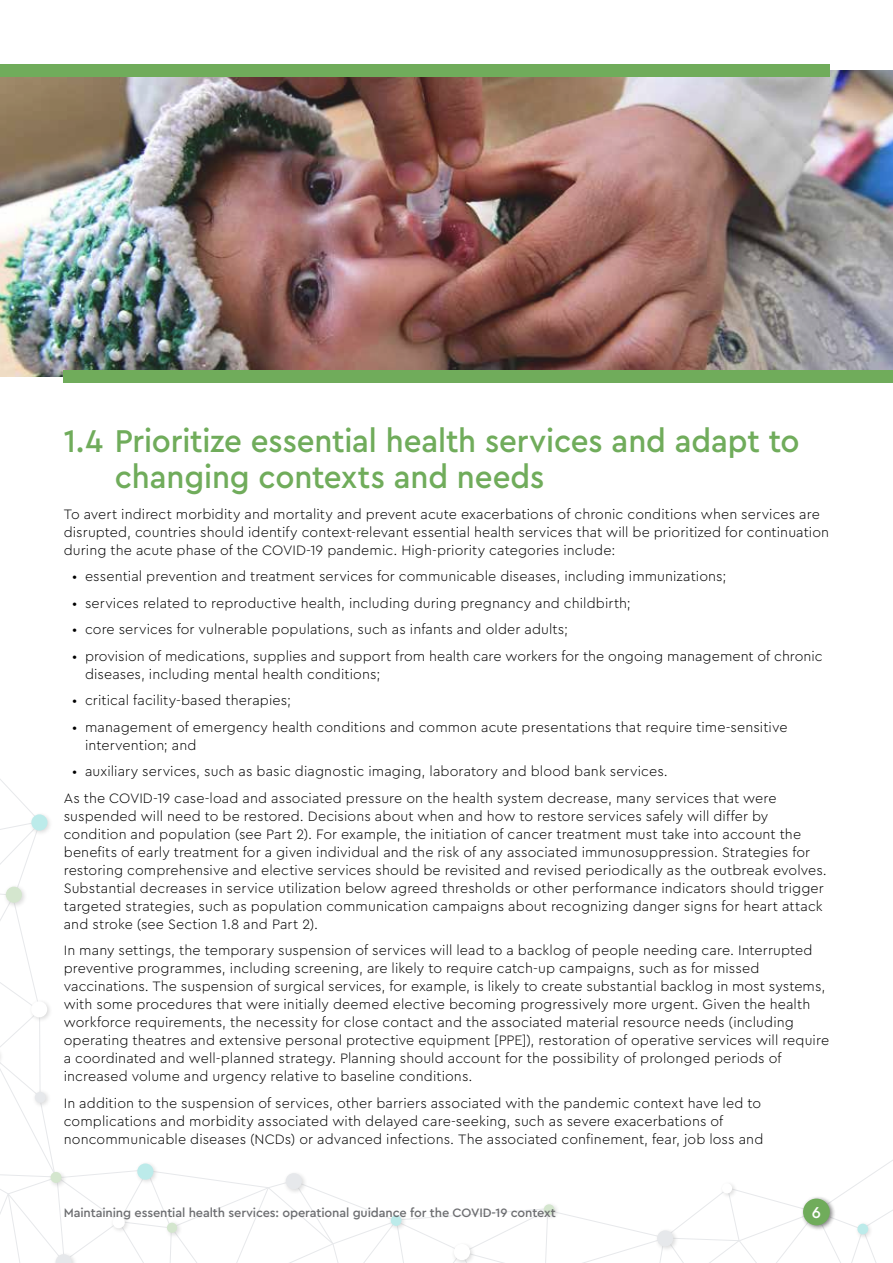
<style>
.page{position:relative;width:893px;height:1263px;background:#fff}
.page>*{position:absolute;margin:0;border:0;box-sizing:border-box;transform-origin:0 0}
.t1{font:500 33px/36px "Cera Pro";letter-spacing:-.005em;color:#70ac5b;scale:.95 1}
.t2{font:500 16.5px "Cera Pro";color:#fff}
.t3{font:300 14.25px/18px "Cera Pro";letter-spacing:.005em;color:#000}
.t4{font:500 12.75px "Cera Pro";letter-spacing:-.01em;color:#6d6e71}
</style>
<div class="page">
<svg style="left:0;top:779px;width:893px;height:484px"></svg>
<div style="left:134px;top:1160px;width:25px;height:26px;background:#000;opacity:.5"></div>
<div style="left:137px;top:1163px;width:16px;height:17px;background:#bcebea;border-radius:50%"></div>
<div style="left:28px;top:998px;width:25px;height:25px;background:#000;opacity:.5"></div>
<div style="left:31px;top:1001px;width:16px;height:16px;background:#fff;border-radius:50%"></div>
<div style="left:28px;top:811px;width:26px;height:25px;background:#000;opacity:.5"></div>
<svg style="left:31px;top:814px;width:17px;height:17px"></svg>
<div style="left:32px;top:1088px;width:20px;height:20px;background:#000;opacity:.5"></div>
<div style="left:35px;top:1092px;width:11px;height:11px;background:#e6e8eb;border-radius:50%"></div>
<div style="left:47px;top:1169px;width:20px;height:20px;background:#000;opacity:.5"></div>
<div style="left:51px;top:1172px;width:10px;height:11px;background:#d4e6ce;border-radius:50%"></div>
<div style="left:854px;top:1220px;width:20px;height:20px;background:#000;opacity:.5"></div>
<div style="left:857px;top:1224px;width:11px;height:10px;background:#bcebea;border-radius:50%"></div>
<div style="left:719px;top:1180px;width:19px;height:19px;background:#000;opacity:.5"></div>
<div style="left:722px;top:1183px;width:10px;height:10px;background:#fff;border-radius:50%"></div>
<div style="left:800px;top:1195px;width:36px;height:36px;background:#000;opacity:.5"></div>
<div style="left:803px;top:1198px;width:27px;height:27px;background:#70ac5b;border-radius:50%"></div>
<img style="left:0;top:70px;width:893px;height:306px">
<div style="left:64px;top:370px;width:829px;height:13px;background:#70ac5b"></div>
<div style="left:0;top:64px;width:829px;height:13px;background:#70ac5b"></div>
<h1 class="t1" style="left:115px;top:421px;width:722px;text-indent:-51px">1.4 Prioritize essential health services and adapt to changing contexts and needs</h1>
<p class="t3" style="left:64px;top:504px;width:767px">To avert indirect morbidity and mortality and prevent acute exacerbations of chronic conditions when services are disrupted, countries should identify context-relevant essential health services that will be prioritized for continuation during the acute phase of the COVID-19 pandemic. High-priority categories include:</p>
<p class="t3" style="left:72px;top:567px;width:656px">• essential prevention and treatment services for communicable diseases, including immunizations;</p>
<p class="t3" style="left:72px;top:593px;width:560px">• services related to reproductive health, including during pregnancy and childbirth;</p>
<p class="t3" style="left:72px;top:620px;width:497px">• core services for vulnerable populations, such as infants and older adults;</p>
<p class="t3" style="left:85px;top:646px;width:739px;text-indent:-13px">• provision of medications, supplies and support from health care workers for the ongoing management of chronic diseases, including mental health conditions;</p>
<p class="t3" style="left:72px;top:691px;width:220px">• critical facility-based therapies;</p>
<p class="t3" style="left:85px;top:717px;width:704px;text-indent:-13px">• management of emergency health conditions and common acute presentations that require time-sensitive intervention; and</p>
<p class="t3" style="left:64px;top:757px;width:714px;line-height:26.5px;text-indent:9px">• auxiliary services, such as basic diagnostic imaging, laboratory and blood bank services.<br>As the COVID-19 case-load and associated pressure on the health system decrease, many services that were</p>
<p class="t3" style="left:64px;top:806px;width:765px">suspended will need to be restored. Decisions about when and how to restore services safely will differ by condition and population (see Part 2). For example, the initiation of cancer treatment must take into account the benefits of early treatment for a given individual and the risk of any associated immunosuppression. Strategies for restoring comprehensive and elective services should be revisited and revised periodically as the outbreak evolves.<br>Substantial decreases in service utilization below agreed thresholds or other performance indicators should trigger targeted strategies, such as population communication campaigns about recognizing danger signs for heart attack and stroke (see Section 1.8 and Part 2).</p>
<p class="t3" style="left:64px;top:941px;width:767px">In many settings, the temporary suspension of services will lead to a backlog of people needing care. Interrupted preventive programmes, including screening, are likely to require catch-up campaigns, such as for missed vaccinations. The suspension of surgical services, for example, is likely to create substantial backlog in most systems, with some procedures that were initially deemed elective becoming progressively more urgent. Given the health workforce requirements, the necessity for close contact and the associated material resource needs (including operating theatres and extensive personal protective equipment [PPE]), restoration of operative services will require a coordinated and well-planned strategy. Planning should account for the possibility of prolonged periods of increased volume and urgency relative to baseline conditions.</p>
<p class="t3" style="left:64px;top:1093px;width:701px">In addition to the suspension of services, other barriers associated with the pandemic context have led to complications and morbidity associated with delayed care-seeking, such as severe exacerbations of noncommunicable diseases (NCDs) or advanced infections. The associated confinement, fear, job loss and</p>
<p class="t4" style="left:64px;top:1204px;width:493px">Maintaining essential health services: operational guidance for the COVID-19 context</p>
<p class="t2" style="left:812px;top:1201px;width:11px">6</p>
</div>
